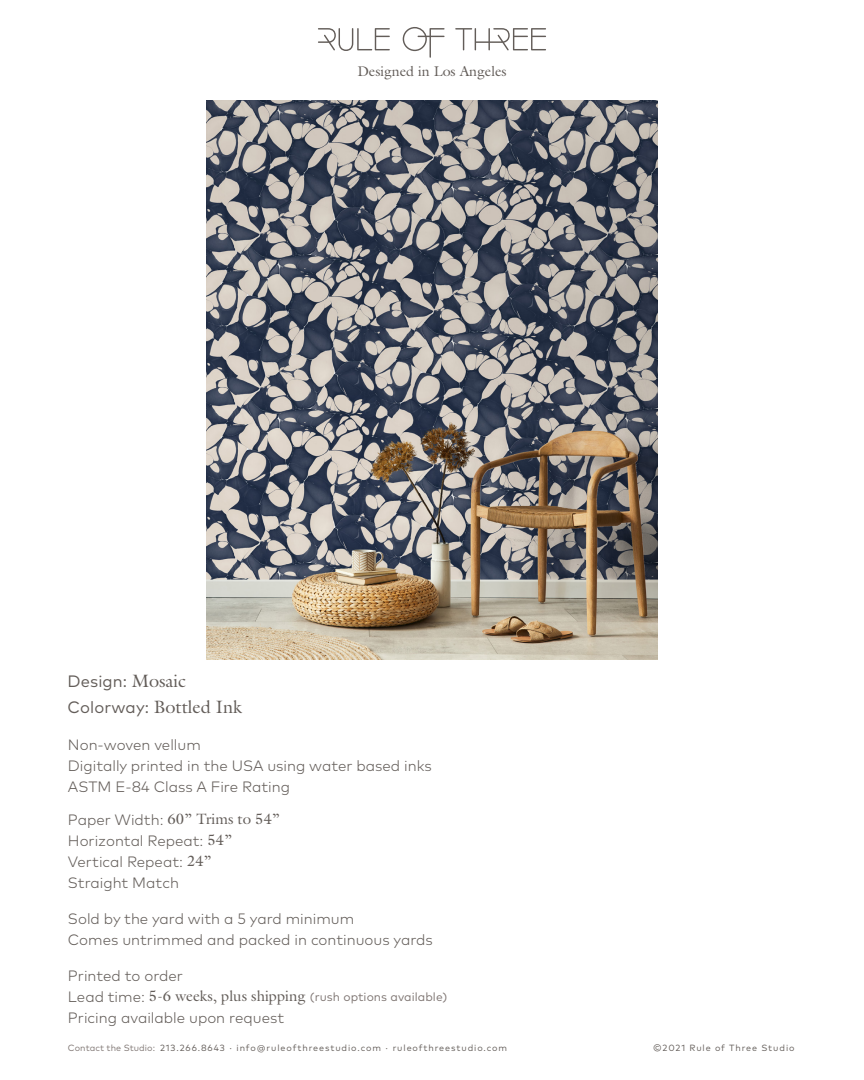
<style>
.page{position:relative;width:864px;height:1080px;background:#fff}
.page>*{position:absolute;margin:0;border:0;box-sizing:border-box;transform-origin:0 0}
.t1{font:18px "Galliard Std";color:#635d59}
.t2{font:16.5px "Mark OT";letter-spacing:.005em;color:#635d59}
.t3{font:300 15px "Mark OT";color:#635d59}
.t4{font:15px "Galliard Std";color:#635d59}
.t5{font:14.1px "Galliard Std";color:#635d59}
.t6{font:12px "Mark OT";letter-spacing:.005em;color:#7f7673}
.t7{font:9px "Mark OT";letter-spacing:.1em;color:#635d59}
.s1{font-family:"Galliard Std";font-size:18px}
.s2{font-family:"Mark OT";font-size:16.5px}
.s3{font-family:"Mark OT";font-weight:300}
.s4{font-family:"Galliard Std";font-weight:400}
.s5{font-weight:300;font-size:15px;color:#635d59}
.s6{font-family:"Galliard Std";font-size:15px;color:#635d59}
.s7{color:#7f7673}
</style>
<div class="page">
<svg style="left:318px;top:28px;width:72px;height:23px"></svg>
<svg style="left:455px;top:28px;width:91px;height:22px"></svg>
<svg style="left:403px;top:27px;width:42px;height:31px"></svg>
<img style="left:206px;top:100px;width:452px;height:560px">
<p class="t5" style="left:357px;top:62px;width:151px">Designed in Los Angeles</p>
<p class="t2" style="left:68px;top:671px;width:120px">Design: <span class="s1">Mosaic</span></p>
<p class="t1" style="left:68px;top:696px;width:176px"><span class="s2">Colorway:</span> Bottled Ink</p>
<p class="t3" style="left:68px;top:735px;width:134px">Non-woven vellum</p>
<p class="t3" style="left:68px;top:756px;width:365px">Digitally printed in the USA using water based inks</p>
<p class="t3" style="left:68px;top:777px;width:223px">ASTM E-84 Class A Fire Rating</p>
<p class="t4" style="left:68px;top:810px;width:213px"><span class="s3">Paper Width:</span> 60” Trims to 54”</p>
<p class="t3" style="left:68px;top:831px;width:166px">Horizontal Repeat: <span class="s4">54”</span></p>
<p class="t3" style="left:68px;top:852px;width:145px">Vertical Repeat: <span class="s4">24”</span></p>
<p class="t3" style="left:68px;top:873px;width:113px">Straight Match</p>
<p class="t3" style="left:68px;top:909px;width:288px">Sold by the yard with a 5 yard minimum</p>
<p class="t3" style="left:68px;top:930px;width:366px">Comes untrimmed and packed in continuous yards</p>
<p class="t3" style="left:68px;top:966px;width:117px">Printed to order</p>
<p class="t6" style="left:68px;top:989px;width:381px"><span class="s5">Lead time:</span> <span class="s6">5-6 weeks, plus shipping</span> (rush options available)</p>
<p class="t3" style="left:68px;top:1008px;width:218px">Pricing available upon request</p>
<p class="t7" style="left:68px;top:1042px;width:441px"><span class="s7">Contact the Studio:</span> 213.266.8643 · info@ruleofthreestudio.com · ruleofthreestudio.com</p>
<p class="t7" style="left:653px;top:1042px;width:143px">©2021 Rule of Three Studio</p>
</div>
